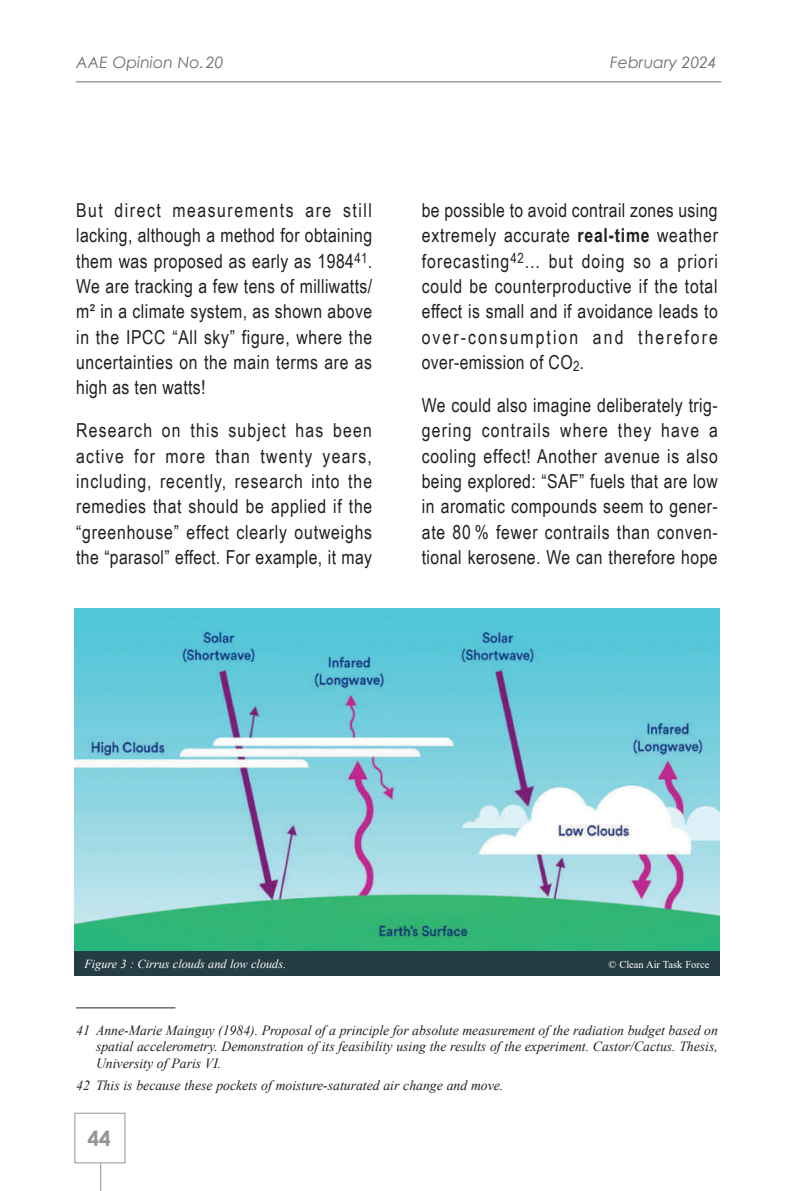
<style>
.page{position:relative;width:794px;height:1191px;background:#fff}
.page>*{position:absolute;margin:0;border:0;box-sizing:border-box;transform-origin:0 0}
.t1{font:700 21px "Century Gothic";color:#939598}
.t2{font:19.25px/25.4px "Arial Narrow";letter-spacing:.03em;color:#231f20;text-align:justify}
.t3{font:italic 15.75px "Century Gothic";color:#6c6d70}
.t4{font:italic 14px/16.8px "Times New Roman";color:#231f20;text-align:justify}
.t5{font:italic 12.25px "Times New Roman";color:#fff}
.t6{font:10.5px "Times New Roman";color:#fff}
.s1{font-weight:700}
</style>
<div class="page">
<hr style="left:76px;top:82px;width:645px;height:1px;background:#6c6d70">
<div style="left:74px;top:1112px;width:51px;height:51px;border:1px solid #939598"></div>
<svg style="left:100px;top:1163px;width:1px;height:28px"></svg>
<hr style="left:76px;top:1007px;width:99px;height:1px;background:#231f20">
<img style="left:74px;top:608px;width:645px;height:343px">
<div style="left:74px;top:951px;width:645px;height:24px;background:#253c44"></div>
<p class="t3" style="left:76px;top:53px;width:149px">AAE Opinion No.20</p>
<p class="t3" style="left:610px;top:53px;width:108px">February 2024</p>
<p class="t2" style="left:76px;top:196px;width:297px">But direct measurements are still lacking, although a method for obtaining them was proposed as early as 1984<sup>41</sup>.<br>We are tracking a few tens of milliwatts/ m² in a climate system, as shown above in the IPCC “All sky” figure, where the uncertainties on the main terms are as high as ten watts!</p>
<p class="t2" style="left:76px;top:417px;width:298px">Research on this subject has been active for more than twenty years, including, recently, research into the remedies that should be applied if the “greenhouse” effect clearly outweighs the “parasol” effect. For example, it may</p>
<p class="t2" style="left:422px;top:196px;width:298px">be possible to avoid contrail zones using extremely accurate <span class="s1">real-time</span> weather forecasting<sup>42</sup>... but doing so a priori could be counterproductive if the total effect is small and if avoidance leads to over-consumption and therefore over-emission of CO<sub>2</sub>.</p>
<p class="t2" style="left:422px;top:391px;width:297px">We could also imagine deliberately trig&shy;gering contrails where they have a cooling effect! Another avenue is also being explored: “SAF” fuels that are low in aromatic compounds seem to gener&shy;ate 80 % fewer contrails than conven&shy;tional kerosene. We can therefore hope</p>
<p class="t5" style="left:84px;top:955px;width:203px">Figure 3 : Cirrus clouds and low clouds.</p>
<p class="t6" style="left:608px;top:956px;width:102px">© Clean Air Task Force</p>
<p class="t4" style="left:96px;top:1021px;width:623px;text-indent:-20px">41 Anne-Marie Mainguy (1984). Proposal of a principle for absolute measurement of the radiation budget based on spatial accelerometry. Demonstration of its feasibility using the results of the experiment. Castor/Cactus. Thesis, University of Paris VI.</p>
<p class="t4" style="left:76px;top:1076px;width:429px">42 This is because these pockets of moisture-saturated air change and move.</p>
<p class="t1" style="left:87px;top:1122px;width:25px">44</p>
</div>
